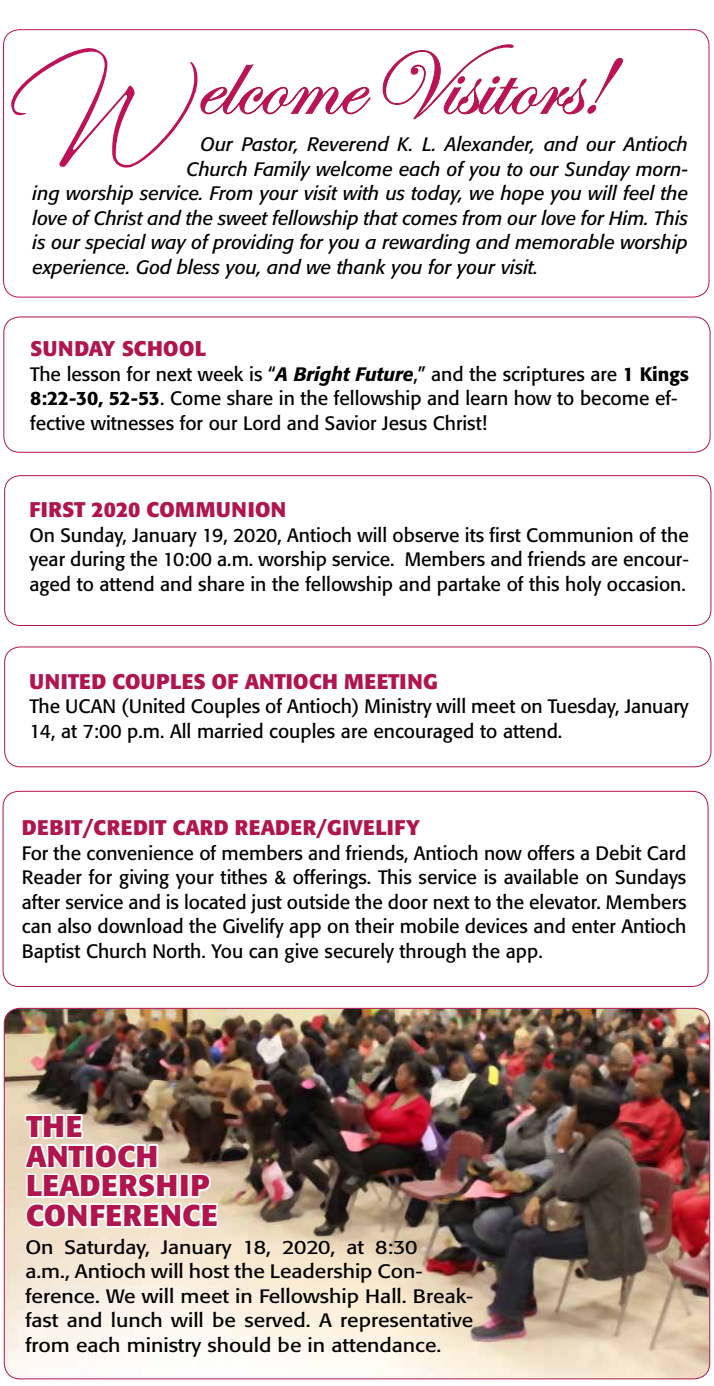
<style>
.page{position:relative;width:714px;height:1386px;background:#fff}
.page>*{position:absolute;margin:0;border:0;box-sizing:border-box;transform-origin:0 0}
.t1{font:700 29.75px/29.8px "Formata";letter-spacing:.02em;color:#b0154d}
.t2{font:700 21px "Formata";letter-spacing:.02em;color:#b0154d}
.t3{font:19.25px/24.5px "Formata";color:#000}
.t4{font:italic 19.25px "Formata";color:#000}
.t5{font:19.25px/24.5px "Formata";color:#000;scale:1.1 1}
.s1{font-weight:500;font-style:italic}
.s2{font-weight:500}
</style>
<div class="page">
<div style="left:3px;top:317px;width:708px;height:136px;border:1px solid #b0154d;border-radius:16px"></div>
<svg style="left:11px;top:44px;width:612px;height:124px"></svg>
<div style="left:4px;top:475px;width:707px;height:151px;border:1px solid #b0154d;border-radius:16px"></div>
<div style="left:4px;top:647px;width:707px;height:120px;border:1px solid #b0154d;border-radius:16px"></div>
<img style="left:4px;top:1008px;width:706px;height:371px">
<img style="left:22px;top:1007px;width:198px;height:224px">
<div style="left:3px;top:791px;width:706px;height:196px;border:1px solid #b0154d;border-radius:16px"></div>
<p class="t4" style="left:201px;top:133px;width:489px">Our Pastor, Reverend K. L. Alexander, and our Antioch</p>
<p class="t4" style="left:187px;top:157px;width:503px">Church Family welcome each of you to our Sunday morn-</p>
<p class="t4" style="left:33px;top:182px;width:657px">ing worship service. From your visit with us today, we hope you will feel the</p>
<p class="t4" style="left:33px;top:206px;width:657px">love of Christ and the sweet fellowship that comes from our love for Him. This</p>
<p class="t4" style="left:33px;top:231px;width:657px">is our special way of providing for you a rewarding and memorable worship</p>
<p class="t4" style="left:33px;top:255px;width:507px">experience. God bless you, and we thank you for your visit.</p>
<p class="t2" style="left:30px;top:336px;width:177px">SUNDAY SCHOOL</p>
<p class="t3" style="left:30px;top:362px;width:660px">The lesson for next week is “<span class="s1">A Bright Future</span>,” and the scriptures are <span class="s2">1 Kings<br>8:22-30, 52-53</span>. Come share in the fellowship and learn how to become ef&shy;fective witnesses for our Lord and Savior Jesus Christ!</p>
<p class="t2" style="left:29px;top:497px;width:258px">FIRST 2020 COMMUNION</p>
<p class="t3" style="left:29px;top:523px;width:661px;text-align:justify">On Sunday, January 19, 2020, Antioch will observe its first Communion of the year during the 10:00 a.m. worship service. Members and friends are encour&shy;aged to attend and share in the fellowship and partake of this holy occasion.</p>
<p class="t2" style="left:29px;top:668px;width:410px">UNITED COUPLES OF ANTIOCH MEETING</p>
<p class="t3" style="left:29px;top:694px;width:661px">The UCAN (United Couples of Antioch) Ministry will meet on Tuesday, January<br>14, at 7:00 p.m. All married couples are encouraged to attend.</p>
<p class="t2" style="left:22px;top:815px;width:400px">DEBIT/CREDIT CARD READER/GIVELIFY</p>
<p class="t3" style="left:22px;top:841px;width:666px;text-align:justify">For the convenience of members and friends, Antioch now offers a Debit Card Reader for giving your tithes &amp; offerings. This service is available on Sundays after service and is located just outside the door next to the elevator. Members can also download the Givelify app on their mobile devices and enter Antioch Baptist Church North. You can give securely through the app.</p>
<h1 class="t1" style="left:26px;top:1111px;width:193px">THE<br>ANTIOCH<br>LEADERSHIP<br>CONFERENCE</h1>
<p class="t5" style="left:25px;top:1235px;width:409px">On Saturday, January 18, 2020, at 8:30<br>a.m., Antioch will host the Leadership Con&shy;ference. We will meet in Fellowship Hall. Break&shy;fast and lunch will be served. A representative from each ministry should be in attendance.</p>
</div>
